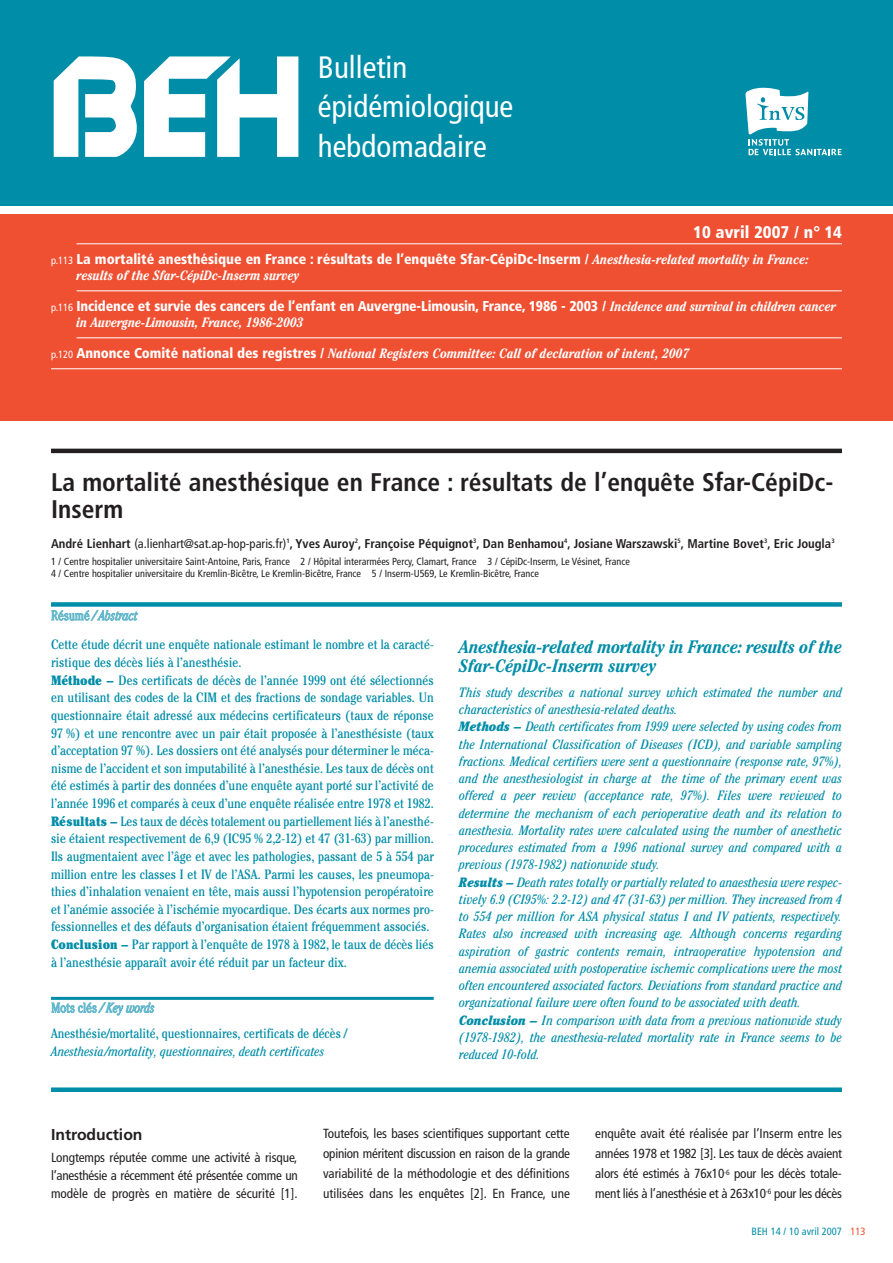
<style>
.page{position:relative;width:893px;height:1263px;background:#fff}
.page>*{position:absolute;margin:0;border:0;box-sizing:border-box;transform-origin:0 0}
.t1{font:condensed 30.9px/39.6px "Frutiger";color:#fff}
.t2{font:700 condensed 25.5px/27px "Frutiger";color:#231f20}
.t3{font:italic 700 condensed 18px/19.5px "Cheltenham";letter-spacing:-.01em;color:#008da8}
.t4{font:900 condensed 16.8px "Frutiger";color:#fff}
.t5{font:700 15.75px "Frutiger";color:#231f20}
.t6{font:900 condensed 14.25px "Frutiger";letter-spacing:-.01em;color:#fff}
.t7{font:italic condensed 13.5px/17.2px "Cheltenham";color:#008da8}
.t8{font:condensed 13.5px/17.5px "Cheltenham";color:#008da8}
.t9{font:italic 700 condensed 13.5px "Cheltenham";color:#fff}
.t10{font:italic 300 condensed 13.5px "Cheltenham";letter-spacing:-.005em;color:#66b9cc}
.t11{font:condensed 13.2px/20.1px "Frutiger";color:#231f20;text-align:justify}
.t12{font:700 condensed 12.75px "Frutiger";color:#231f20}
.t13{font:condensed 10.5px "Frutiger";color:#008da8}
.t14{font:condensed 10.2px/12.3px "Frutiger";color:#231f20}
.s1{font-weight:400;font-size:10.5px}
.s2{font-family:"Cheltenham";font-weight:700;font-style:italic;font-size:13.5px}
.s3{font-family:"Frutiger";font-weight:400;font-style:normal;font-size:10.5px}
.s4{font-family:"Frutiger";font-weight:900;font-style:normal;font-size:14.25px}
.s5{font-weight:400}
.s6{font-style:normal}
.s7{font-weight:900}
.s8{font-weight:300;color:#66b9cc}
.s9{font-weight:300;font-style:italic;color:#66b9cc}
.s10{color:#ef5032}
</style>
<div class="page">
<div style="left:0;top:0;width:893px;height:206px;background:#008da8"></div>
<svg style="left:54px;top:56px;width:244px;height:101px"></svg>
<svg style="left:745px;top:88px;width:97px;height:67px"></svg>
<div style="left:0;top:215px;width:893px;height:206px;background:#ef5032"></div>
<hr style="left:77px;top:243px;width:765px;height:1px;background:#fff">
<hr style="left:77px;top:290px;width:765px;height:1px;background:#fff">
<hr style="left:77px;top:337px;width:765px;height:1px;background:#fff">
<hr style="left:51px;top:368px;width:791px;height:1px;background:#fff">
<hr style="left:51px;top:449px;width:791px;height:4px;background:#231f20">
<div style="left:51px;top:602px;width:791px;height:5px;background:#008da8"></div>
<div style="left:51px;top:1087px;width:791px;height:5px;background:#008da8"></div>
<hr style="left:51px;top:997px;width:383px;height:3px;background:#008da8">
<h1 class="t1" style="left:318px;top:50px;width:197px">Bulletin épidémiologique hebdomadaire</h1>
<p class="t4" style="left:693px;top:225px;width:150px">10 avril 2007 / n° 14</p>
<p class="t6" style="left:51px;top:253px;width:759px"><span class="s1">p.113</span> La mortalité anesthésique en France : résultats de l’enquête Sfar-CépiDc-Inserm / <span class="s2">Anesthesia-related mortality in France:</span></p>
<p class="t9" style="left:77px;top:270px;width:225px">results of the Sfar-CépiDc-Inserm survey</p>
<p class="t6" style="left:51px;top:300px;width:786px"><span class="s1">p.116</span> Incidence et survie des cancers de l’enfant en Auvergne-Limousin, France, 1986 - 2003 / <span class="s2">Incidence and survival in children cancer</span></p>
<p class="t9" style="left:77px;top:317px;width:228px">in Auvergne-Limousin, France, 1986-2003</p>
<p class="t9" style="left:51px;top:348px;width:640px"><span class="s3">p.120</span> <span class="s4">Annonce Comité national des registres /</span> National Registers Committee: Call of declaration of intent, 2007</p>
<h2 class="t2" style="left:51px;top:471px;width:784px">La mortalité anesthésique en France : résultats de l’enquête Sfar-CépiDc-<br>Inserm</h2>
<p class="t12" style="left:51px;top:538px;width:785px">André Lienhart <span class="s5">(a.lienhart@sat.ap-hop-paris.fr)</span><sup>1</sup>, Yves Auroy<sup>2</sup>, Françoise Péquignot<sup>3</sup>, Dan Benhamou<sup>4</sup>, Josiane Warszawski<sup>5</sup>, Martine Bovet<sup>3</sup>, Eric Jougla<sup>3</sup></p>
<p class="t14" style="left:51px;top:556px;width:580px">1 / Centre hospitalier universitaire Saint-Antoine, Paris, France 2 / Hôpital interarmées Percy, Clamart, France 3 / CépiDc-Inserm, Le Vésinet, France<br>4 / Centre hospitalier universitaire du Kremlin-Bicêtre, Le Kremlin-Bicêtre, France 5 / Inserm-U569, Le Kremlin-Bicêtre, France</p>
<p class="t10" style="left:51px;top:611px;width:88px"><span class="s6">Résumé</span> / Abstract</p>
<h3 class="t3" style="left:459px;top:638px;width:384px">Anesthesia-related mortality in France: results of the<br>Sfar-CépiDc-Inserm survey</h3>
<p class="t7" style="left:459px;top:685px;width:384px">This study describes a national survey which estimated the number and characteristics of anesthesia-related deaths.<br><span class="s7">Methods –</span> Death certificates from 1999 were selected by using codes from the International Classification of Diseases (ICD), and variable sampling fractions. Medical certifiers were sent a questionnaire (response rate, 97%), and the anesthesiologist in charge at the time of the primary event was offered a peer review (acceptance rate, 97%). Files were reviewed to determine the mechanism of each perioperative death and its relation to anesthesia. Mortality rates were calculated using the number of anesthetic procedures estimated from a 1996 national survey and compared with a previous (1978-1982) nationwide study.<br><span class="s7">Results –</span> Death rates totally or partially related to anaesthesia were respec&shy;tively 6.9 (CI95%: 2.2-12) and 47 (31-63) per million. They increased from 4 to 554 per million for ASA physical status I and IV patients, respectively.<br>Rates also increased with increasing age. Although concerns regarding aspiration of gastric contents remain, intraoperative hypotension and anemia associated with postoperative ischemic complications were the most often encountered associated factors. Deviations from standard practice and organizational failure were often found to be associated with death.<br><span class="s7">Conclusion –</span> In comparison with data from a previous nationwide study (1978-1982), the anesthesia-related mortality rate in France seems to be reduced 10-fold.</p>
<p class="t8" style="left:51px;top:637px;width:384px">Cette étude décrit une enquête nationale estimant le nombre et la caracté&shy;ristique des décès liés à l’anesthésie.<br><span class="s7">Méthode –</span> Des certificats de décès de l’année 1999 ont été sélectionnés en utilisant des codes de la CIM et des fractions de sondage variables. Un questionnaire était adressé aux médecins certificateurs (taux de réponse 97 %) et une rencontre avec un pair était proposée à l’anesthésiste (taux d’acceptation 97 %). Les dossiers ont été analysés pour déterminer le méca&shy;nisme de l’accident et son imputabilité à l’anesthésie. Les taux de décès ont été estimés à partir des données d’une enquête ayant porté sur l’activité de l’année 1996 et comparés à ceux d’une enquête réalisée entre 1978 et 1982.<br><span class="s7">Résultats –</span> Les taux de décès totalement ou partiellement liés à l’anesthé&shy;sie étaient respectivement de 6,9 (IC95 % 2,2-12) et 47 (31-63) par million.<br>Ils augmentaient avec l’âge et avec les pathologies, passant de 5 à 554 par million entre les classes I et IV de l’ASA. Parmi les causes, les pneumopa&shy;thies d’inhalation venaient en tête, mais aussi l’hypotension peropératoire et l’anémie associée à l’ischémie myocardique. Des écarts aux normes pro&shy;fessionnelles et des défauts d’organisation étaient fréquemment associés.<br><span class="s7">Conclusion –</span> Par rapport à l’enquête de 1978 à 1982, le taux de décès liés à l’anesthésie apparaît avoir été réduit par un facteur dix.</p>
<p class="t8" style="left:51px;top:996px;width:298px;line-height:26.1px"><span class="s8">Mots clés</span> <span class="s9">/ Key words<br></span>Anesthésie/mortalité, questionnaires, certificats de décès /</p>
<p class="t7" style="left:51px;top:1044px;width:275px">Anesthesia /mortality, questionnaires, death certificates</p>
<p class="t5" style="left:51px;top:1128px;width:93px">Introduction</p>
<p class="t11" style="left:51px;top:1150px;width:248px;line-height:18px">Longtemps réputée comme une activité à risque, l’anesthésie a récemment été présentée comme un modèle de progrès en matière de sécurité [1].</p>
<p class="t11" style="left:323px;top:1125px;width:248px">Toutefois, les bases scientifiques supportant cette opinion méritent discussion en raison de la grande variabilité de la méthodologie et des définitions utilisées dans les enquêtes [2]. En France, une</p>
<p class="t11" style="left:595px;top:1125px;width:248px">enquête avait été réalisée par l’Inserm entre les années 1978 et 1982 [3]. Les taux de décès avaient alors été estimés à 76x10<sup>-6</sup> pour les décès totale&shy;ment liés à l’anesthésie et à 263x10<sup>-6</sup> pour les décès</p>
<p class="t13" style="left:752px;top:1227px;width:115px">BEH 14 / 10 avril 2007 <span class="s10">113</span></p>
</div>
